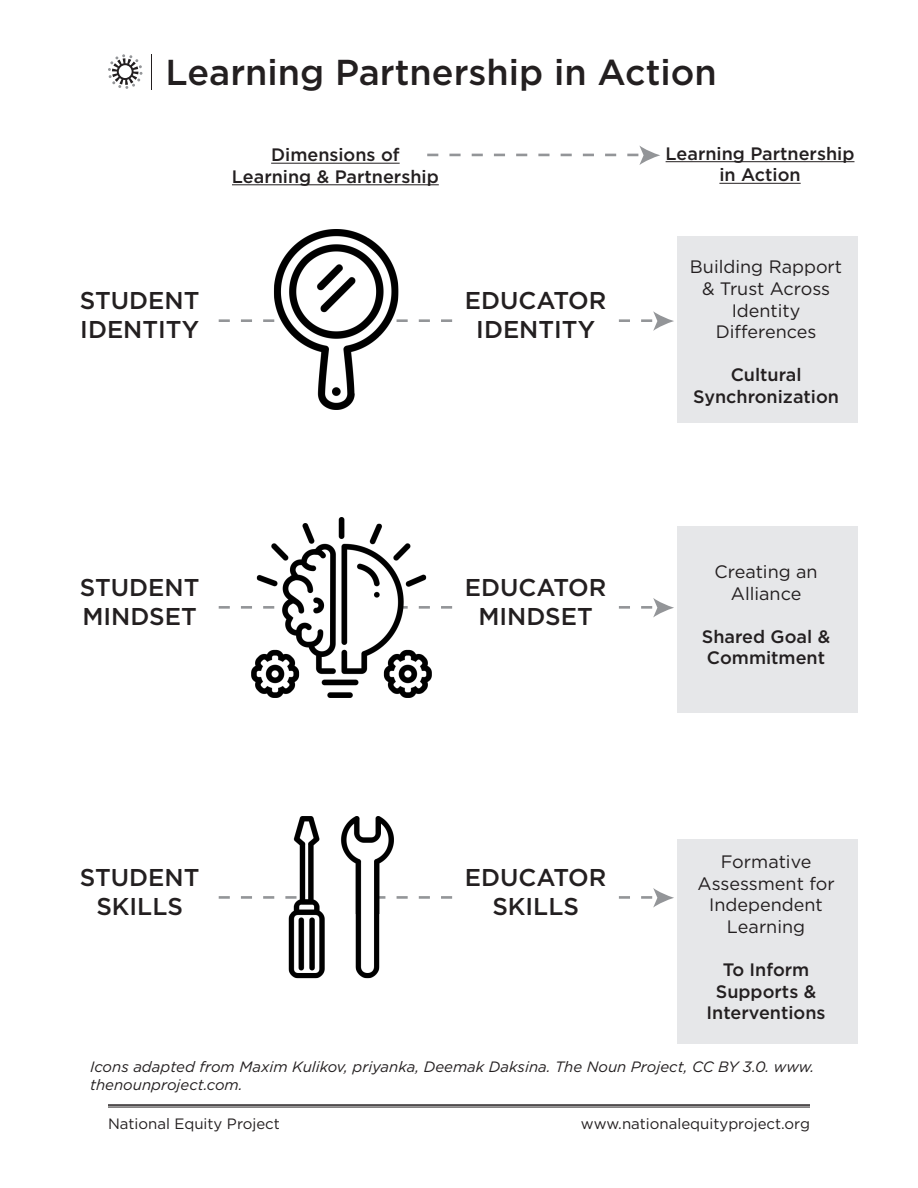
<style>
.page{position:relative;width:918px;height:1188px;background:#fff}
.page>*{position:absolute;margin:0;border:0;box-sizing:border-box;transform-origin:0 0}
.t1{font:500 36px "Gotham";color:#231f20}
.t2{font:500 24.3px "Gotham";color:#231f20}
.t3{font:500 18px "Gotham";color:#231f20}
.t4{font:18px/21.6px "Gotham";color:#231f20;text-align:center}
.t5{font:italic 15px/18px "Gotham";color:#231f20}
.t6{font:15px "Gotham";color:#231f20}
</style>
<div class="page">
<hr style="left:108px;top:1104px;width:702px;height:2px;background:#231f20">
<hr style="left:108px;top:1107px;width:702px;height:1px;background:#231f20">
<hr style="left:151px;top:54px;width:1px;height:35px;background:#231f20">
<svg style="left:108px;top:54px;width:34px;height:35px"></svg>
<div style="left:677px;top:526px;width:181px;height:187px;background:#e6e7e9"></div>
<svg style="left:219px;top:598px;width:455px;height:20px"></svg>
<div style="left:456px;top:576px;width:159px;height:72px;background:#fff"></div>
<div style="left:677px;top:236px;width:181px;height:186px;background:#e6e7e9"></div>
<svg style="left:219px;top:311px;width:455px;height:20px"></svg>
<div style="left:456px;top:290px;width:159px;height:71px;background:#fff"></div>
<div style="left:677px;top:839px;width:181px;height:204px;background:#e6e7e9"></div>
<svg style="left:219px;top:888px;width:455px;height:20px"></svg>
<div style="left:456px;top:866px;width:159px;height:72px;background:#fff"></div>
<hr style="left:666px;top:161px;width:188px;height:1px;background:#231f20">
<hr style="left:719px;top:183px;width:82px;height:1px;background:#231f20">
<svg style="left:427px;top:145px;width:233px;height:20px"></svg>
<hr style="left:271px;top:163px;width:129px;height:1px;background:#231f20">
<hr style="left:232px;top:184px;width:207px;height:1px;background:#231f20">
<img style="left:257px;top:230px;width:157px;height:180px">
<img style="left:237px;top:518px;width:210px;height:180px">
<img style="left:237px;top:816px;width:210px;height:163px">
<p class="t1" style="left:166px;top:48px;width:553px">Learning Partnership in Action</p>
<p class="t3" style="left:271px;top:143px;width:130px">Dimensions of</p>
<p class="t3" style="left:232px;top:165px;width:208px">Learning &amp; Partnership</p>
<p class="t2" style="left:80px;top:285px;width:121px">STUDENT</p>
<p class="t2" style="left:80px;top:314px;width:120px">IDENTITY</p>
<p class="t2" style="left:465px;top:285px;width:143px">EDUCATOR</p>
<p class="t2" style="left:476px;top:314px;width:120px">IDENTITY</p>
<p class="t3" style="left:666px;top:142px;width:190px">Learning Partnership</p>
<p class="t3" style="left:719px;top:163px;width:83px">in Action</p>
<p class="t4" style="left:690px;top:256px;width:154px">Building Rapport &amp; Trust Across<br>Identity</p>
<p class="t4" style="left:716px;top:321px;width:102px">Differences</p>
<p class="t3" style="left:731px;top:363px;width:72px">Cultural</p>
<p class="t3" style="left:693px;top:385px;width:147px">Synchronization</p>
<p class="t2" style="left:80px;top:571px;width:121px">STUDENT</p>
<p class="t2" style="left:83px;top:600px;width:116px">MINDSET</p>
<p class="t2" style="left:465px;top:571px;width:143px">EDUCATOR</p>
<p class="t2" style="left:479px;top:600px;width:116px">MINDSET</p>
<p class="t4" style="left:715px;top:561px;width:105px">Creating an</p>
<p class="t4" style="left:731px;top:582px;width:72px">Alliance</p>
<p class="t3" style="left:702px;top:625px;width:130px">Shared Goal &amp;</p>
<p class="t3" style="left:707px;top:646px;width:120px">Commitment</p>
<p class="t2" style="left:80px;top:861px;width:121px">STUDENT</p>
<p class="t2" style="left:96px;top:890px;width:88px">SKILLS</p>
<p class="t2" style="left:465px;top:861px;width:143px">EDUCATOR</p>
<p class="t2" style="left:492px;top:890px;width:88px">SKILLS</p>
<p class="t4" style="left:721px;top:851px;width:92px">Formative</p>
<p class="t4" style="left:697px;top:872px;width:139px">Assessment for</p>
<p class="t4" style="left:709px;top:894px;width:115px">Independent</p>
<p class="t4" style="left:727px;top:915px;width:80px">Learning</p>
<p class="t3" style="left:723px;top:958px;width:88px">To Inform</p>
<p class="t3" style="left:716px;top:980px;width:102px">Supports &amp;</p>
<p class="t3" style="left:707px;top:1001px;width:121px">Interventions</p>
<p class="t5" style="left:90px;top:1057px;width:726px">Icons adapted from Maxim Kulikov, priyanka, Deemak Daksina. The Noun Project, CC BY 3.0. www. thenounproject.com.</p>
<p class="t6" style="left:108px;top:1114px;width:173px">National Equity Project</p>
<p class="t6" style="left:581px;top:1114px;width:231px">www.nationalequityproject.org</p>
</div>
